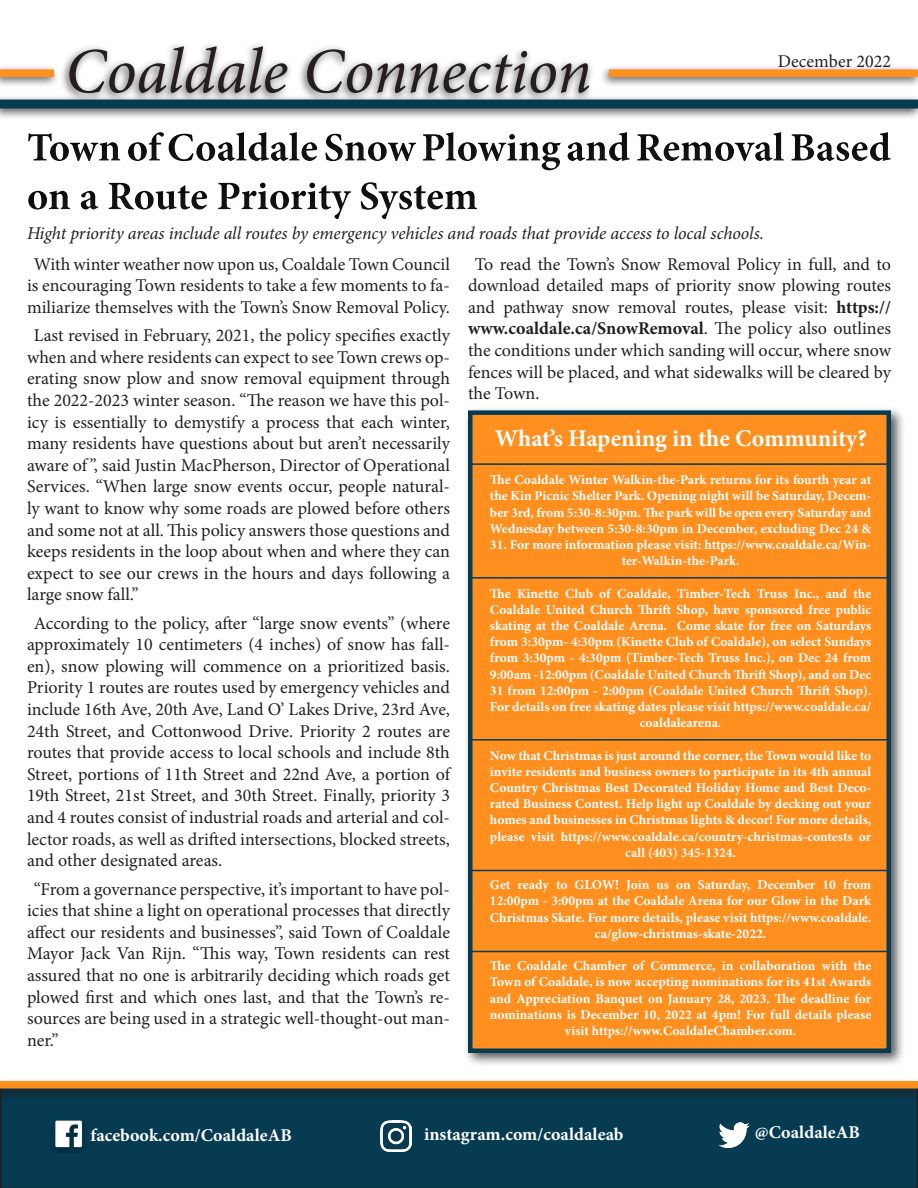
<style>
.page{position:relative;width:918px;height:1188px;background:#fff}
.page>*{position:absolute;margin:0;border:0;box-sizing:border-box;transform-origin:0 0}
.t1{font:italic 64.5px "Minion Pro";letter-spacing:-.005em;color:#231f20}
.t2{font:700 24px "Minion Pro";color:#fff}
.t3{font:18px/21.6px "Minion Pro";color:#231f20;text-align:justify}
.t4{font:italic 18px "Minion Pro";letter-spacing:-.005em;color:#231f20}
.t5{font:700 18px "Minion Pro";letter-spacing:.005em;color:#fff}
.t6{font:700 13.5px/16.2px "Minion Pro";color:#fff;text-align:center}
.s1{font-weight:700}
</style>
<div class="page">
<div style="left:0;top:1102px;width:918px;height:86px;background:#063b52"></div>
<img style="left:46px;top:1115px;width:44px;height:38px">
<img style="left:381px;top:1120px;width:31px;height:31px">
<img style="left:718px;top:1122px;width:32px;height:26px">
<div style="left:0;top:94px;width:918px;height:26px;background:#231f20;opacity:.75"></div>
<div style="left:0;top:100px;width:918px;height:9px;background:#063b52"></div>
<div style="left:59px;top:42px;width:536px;height:62px;background:#231f20;opacity:.75"></div>
<div style="left:599px;top:64px;width:319px;height:24px;background:#231f20;opacity:.75"></div>
<div style="left:609px;top:69px;width:309px;height:8px;background:#ff8f1f"></div>
<div style="left:0;top:64px;width:60px;height:24px;background:#231f20;opacity:.75"></div>
<div style="left:0;top:69px;width:54px;height:8px;background:#ff8f1f"></div>
<div style="left:0;top:1079px;width:918px;height:23px;background:#231f20;opacity:.75"></div>
<div style="left:0;top:1081px;width:918px;height:8px;background:#ff8f1f"></div>
<div style="left:14px;top:119px;width:904px;height:105px;background:#231f20;opacity:.75"></div>
<div style="left:463px;top:405px;width:442px;height:663px;background:#231f20;opacity:.75"></div>
<div style="left:468px;top:410px;width:423px;height:643px;background:#ff8f1f;border:4px solid #063b52"></div>
<hr style="left:469px;top:577px;width:419px;height:2px;background:#063b52">
<hr style="left:471px;top:739px;width:419px;height:2px;background:#063b52">
<hr style="left:471px;top:870px;width:419px;height:1px;background:#063b52">
<hr style="left:471px;top:951px;width:419px;height:1px;background:#063b52">
<hr style="left:471px;top:463px;width:419px;height:2px;background:#063b52">
<h1 class="t1" style="left:65px;top:28px;width:528px">Coaldale Connection</h1>
<p class="t3" style="left:778px;top:50px;width:115px">December 2022</p>
<p class="t4" style="left:27px;top:221px;width:738px">Hight priority areas include all routes by emergency vehicles and roads that provide access to local schools.</p>
<p class="t3" style="left:27px;top:253px;width:425px;text-align:center">With winter weather now upon us, Coaldale Town Council is encouraging Town residents to take a few moments to fa&shy;miliarize themselves with the Town’s Snow Removal Policy.</p>
<p class="t3" style="left:27px;top:325px;width:425px;text-indent:7px">Last revised in February, 2021, the policy specifies exactly when and where residents can expect to see Town crews op&shy;erating snow plow and snow removal equipment through the 2022-2023 winter season. “The reason we have this pol&shy;icy is essentially to demystify a process that each winter, many residents have questions about but aren’t necessarily aware of ”, said Justin MacPherson, Director of Operational Services. “When large snow events occur, people natural&shy;ly want to know why some roads are plowed before others and some not at all. This policy answers those questions and keeps residents in the loop about when and where they can expect to see our crews in the hours and days following a large snow fall.”</p>
<p class="t3" style="left:27px;top:612px;width:425px;text-indent:7px">According to the policy, after “large snow events” (where approximately 10 centimeters (4 inches) of snow has fall&shy;en), snow plowing will commence on a prioritized basis.<br>Priority 1 routes are routes used by emergency vehicles and include 16th Ave, 20th Ave, Land O’ Lakes Drive, 23rd Ave, 24th Street, and Cottonwood Drive. Priority 2 routes are routes that provide access to local schools and include 8th Street, portions of 11th Street and 22nd Ave, a portion of 19th Street, 21st Street, and 30th Street. Finally, priority 3 and 4 routes consist of industrial roads and arterial and col&shy;lector roads, as well as drifted intersections, blocked streets, and other designated areas.</p>
<p class="t3" style="left:27px;top:878px;width:425px;text-indent:7px">“From a governance perspective, it’s important to have pol&shy;icies that shine a light on operational processes that directly affect our residents and businesses”, said Town of Coaldale Mayor Jack Van Rijn. “This way, Town residents can rest assured that no one is arbitrarily deciding which roads get plowed first and which ones last, and that the Town’s re&shy;sources are being used in a strategic well-thought-out man&shy;ner.”</p>
<p class="t3" style="left:468px;top:253px;width:425px;text-indent:7px">To read the Town’s Snow Removal Policy in full, and to download detailed maps of priority snow plowing routes and pathway snow removal routes, please visit: <span class="s1">https:// www.coaldale.ca/SnowRemoval</span>. The policy also outlines the conditions under which sanding will occur, where snow fences will be placed, and what sidewalks will be cleared by the Town.</p>
<p class="t2" style="left:495px;top:422px;width:374px">What’s Hapening in the Community?</p>
<p class="t6" style="left:490px;top:472px;width:383px;text-align:justify">The Coaldale Winter Walkin-the-Park returns for its fourth year at the Kin Picnic Shelter Park. Opening night will be Saturday, Decem&shy;ber 3rd, from 5:30-8:30pm. The park will be open every Saturday and Wednesday between 5:30-8:30pm in December, excluding Dec 24 &amp;</p>
<p class="t6" style="left:490px;top:536px;width:383px">31. For more information please visit: https://www.coaldale.ca/Win&shy;ter-Walkin-the-Park.</p>
<p class="t6" style="left:490px;top:585px;width:383px">The Kinette Club of Coaldale, Timber-Tech Truss Inc., and the Coaldale United Church Thrift Shop, have sponsored free public skating at the Coaldale Arena. Come skate for free on Saturdays from 3:30pm- 4:30pm (Kinette Club of Coaldale), on select Sundays from 3:30pm - 4:30pm (Timber-Tech Truss Inc.), on Dec 24 from 9:00am -12:00pm (Coaldale United Church Thrift Shop), and on Dec 31 from 12:00pm - 2:00pm (Coaldale United Church Thrift Shop).<br>For details on free skating dates please visit https://www.coaldale.ca/ coaldalearena.</p>
<p class="t6" style="left:490px;top:747px;width:383px">Now that Christmas is just around the corner, the Town would like to invite residents and business owners to participate in its 4th annual Country Christmas Best Decorated Holiday Home and Best Deco&shy;rated Business Contest. Help light up Coaldale by decking out your homes and businesses in Christmas lights &amp; decor! For more details, please visit https://www.coaldale.ca/country-christmas-contests or call (403) 345-1324.</p>
<p class="t6" style="left:490px;top:877px;width:383px">Get ready to GLOW! Join us on Saturday, December 10 from 12:00pm - 3:00pm at the Coaldale Arena for our Glow in the Dark Christmas Skate. For more details, please visit https://www.coaldale. ca/glow-christmas-skate-2022.</p>
<p class="t6" style="left:490px;top:958px;width:383px">The Coaldale Chamber of Commerce, in collaboration with the Town of Coaldale, is now accepting nominations for its 41st Awards and Appreciation Banquet on January 28, 2023. The deadline for nominations is December 10, 2022 at 4pm! For full details please visit https://www.CoaldaleChamber.com.</p>
<p class="t5" style="left:90px;top:1122px;width:203px">facebook.com/CoaldaleAB</p>
<p class="t5" style="left:424px;top:1121px;width:201px">instagram.com/coaldaleab</p>
<p class="t5" style="left:755px;top:1120px;width:107px">@CoaldaleAB</p>
</div>
